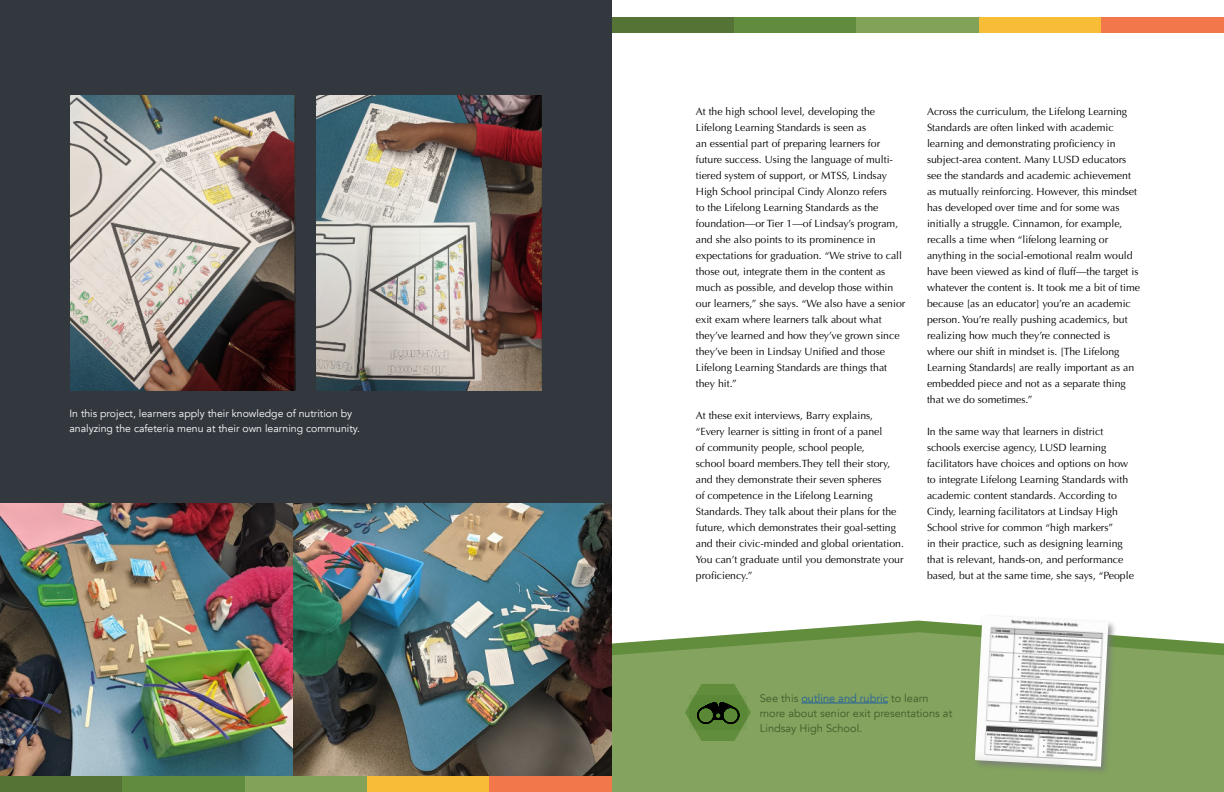
<style>
.page{position:relative;width:1224px;height:792px;background:#fff}
.page>*{position:absolute;margin:0;border:0;box-sizing:border-box;transform-origin:0 0}
.t1{font:11px/15px "Avenir";color:#405c2b}
.t2{font:10.5px/16px "Optima";color:#000}
.t3{font:10.5px/15px "Avenir";color:#fff}
.s1{color:#215e9e}
</style>
<div class="page">
<div style="left:0;top:0;width:612px;height:504px;background:#33383e"></div>
<div style="left:612px;top:17px;width:122px;height:16px;background:#547334"></div>
<div style="left:734px;top:17px;width:123px;height:16px;background:#628c3d"></div>
<div style="left:857px;top:17px;width:122px;height:16px;background:#82a258"></div>
<div style="left:979px;top:17px;width:123px;height:16px;background:#f8bd36"></div>
<div style="left:1102px;top:17px;width:122px;height:16px;background:#f2774a"></div>
<img style="left:70px;top:96px;width:225px;height:294px">
<img style="left:317px;top:96px;width:225px;height:294px">
<img style="left:0;top:504px;width:612px;height:272px">
<div style="left:0;top:776px;width:122px;height:16px;background:#547334"></div>
<div style="left:122px;top:776px;width:123px;height:16px;background:#628c3d"></div>
<div style="left:245px;top:776px;width:122px;height:16px;background:#82a258"></div>
<div style="left:367px;top:776px;width:123px;height:16px;background:#f8bd36"></div>
<div style="left:490px;top:776px;width:122px;height:16px;background:#f2774a"></div>
<svg style="left:766px;top:621px;width:206px;height:11px;fill:#628d3d"></svg>
<svg style="left:612px;top:632px;width:612px;height:160px;fill:#83a35e"></svg>
<hr style="left:801px;top:703px;width:87px;height:1px;background:#215e9e">
<svg style="left:685px;top:684px;width:66px;height:57px"></svg>
<img style="left:690px;top:695px;width:56px;height:35px">
<div style="left:972px;top:613px;width:145px;height:162px;background:#797a7d;opacity:.75"></div>
<img style="left:975px;top:615px;width:133px;height:152px">
<p class="t3" style="left:69px;top:406px;width:292px">In this project, learners apply their knowledge of nutrition by analyzing the cafeteria menu at their own learning community.</p>
<p class="t2" style="left:696px;top:103px;width:211px">At the high school level, developing the Lifelong Learning Standards is seen as<br>an essential part of preparing learners for future success. Using the language of multi&shy;tiered system of support, or MTSS, Lindsay High School principal Cindy Alonzo refers<br>to the Lifelong Learning Standards as the foundation—or Tier 1—of Lindsay’s program, and she also points to its prominence in expectations for graduation. “We strive to call those out, integrate them in the content as much as possible, and develop those within our learners,” she says. “We also have a senior exit exam where learners talk about what they’ve learned and how they’ve grown since they’ve been in Lindsay Unified and those Lifelong Learning Standards are things that they hit.”</p>
<p class="t2" style="left:696px;top:407px;width:210px">At these exit interviews, Barry explains, “Every learner is sitting in front of a panel<br>of community people, school people,<br>school board members.They tell their story, and they demonstrate their seven spheres<br>of competence in the Lifelong Learning Standards. They talk about their plans for the future, which demonstrates their goal-setting and their civic-minded and global orientation.<br>You can’t graduate until you demonstrate your proficiency.”</p>
<p class="t2" style="left:927px;top:103px;width:215px">Across the curriculum, the Lifelong Learning Standards are often linked with academic learning and demonstrating proficiency in subject-area content. Many LUSD educators see the standards and academic achievement as mutually reinforcing. However, this mindset has developed over time and for some was initially a struggle. Cinnamon, for example, recalls a time when “lifelong learning or anything in the social-emotional realm would have been viewed as kind of fluff—the target is whatever the content is. It took me a bit of time because [as an educator] you’re an academic person. You’re really pushing academics, but realizing how much they’re connected is where our shift in mindset is. [The Lifelong Learning Standards] are really important as an embedded piece and not as a separate thing that we do sometimes.”</p>
<p class="t2" style="left:927px;top:424px;width:208px">In the same way that learners in district schools exercise agency, LUSD learning facilitators have choices and options on how to integrate Lifelong Learning Standards with academic content standards. According to Cindy, learning facilitators at Lindsay High School strive for common “high markers”<br>in their practice, such as designing learning that is relevant, hands-on, and performance based, but at the same time, she says, “People</p>
<p class="t1" style="left:760px;top:691px;width:194px">See this <span class="s1">outline and rubric</span> to learn more about senior exit presentations at<br>Lindsay High School.</p>
</div>
